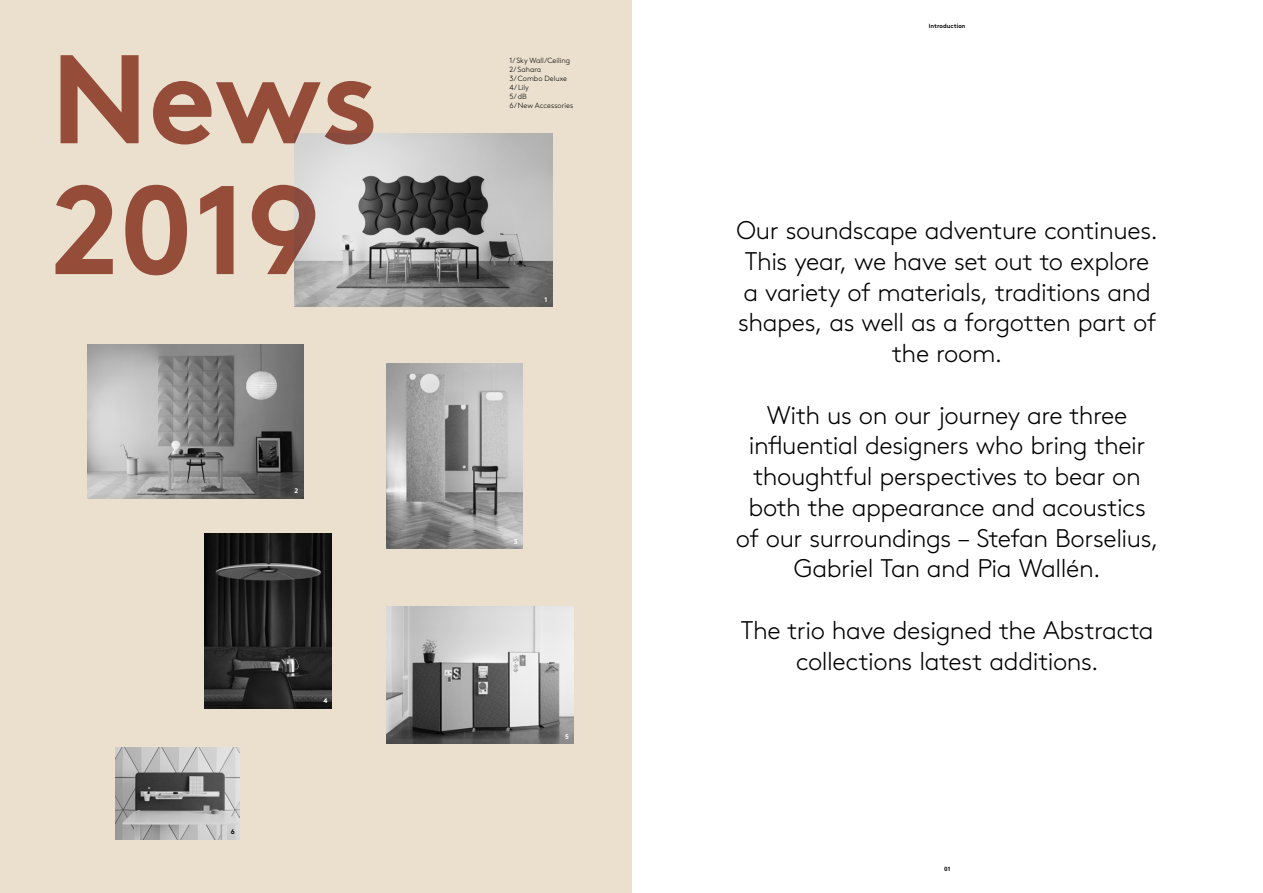
<style>
.page{position:relative;width:1263px;height:893px;background:#fff}
.page>*{position:absolute;margin:0;border:0;box-sizing:border-box;transform-origin:0 0}
.t1{font:700 125.77px/130.8px "Brown Std";letter-spacing:-.005em;color:#a25849}
.t2{font:300 25.5px/30.8px "Brown Std";letter-spacing:-.02em;color:#000;text-align:center}
.t3{font:300 7.5px/9px "Brown Std";color:#000}
.t4{font:700 6.75px "Brown Std";color:#fff}
.t5{font:700 6.75px "Brown Std";color:#000}
.t6{font:700 6px "Brown Std";color:#000}
</style>
<div class="page">
<div style="left:0;top:0;width:631px;height:893px;background:#ebe0ce"></div>
<img style="left:295px;top:134px;width:258px;height:172px">
<img style="left:204px;top:533px;width:128px;height:176px">
<img style="left:88px;top:345px;width:215px;height:153px">
<img style="left:387px;top:363px;width:135px;height:186px">
<img style="left:387px;top:606px;width:186px;height:138px">
<img style="left:116px;top:748px;width:123px;height:92px">
<h1 class="t1" style="left:50px;top:33px;width:330px">News<br>2019</h1>
<p class="t4" style="left:295px;top:487px;width:5px">2</p>
<p class="t5" style="left:231px;top:827px;width:5px">6</p>
<p class="t4" style="left:323px;top:697px;width:6px">4</p>
<p class="t3" style="left:509px;top:56px;width:65px">1/ Sky Wall/Ceiling<br>2/ Sahara<br>3/ Combo Deluxe<br>4/ Lily<br>5/ dB<br>6/ New Accessories</p>
<p class="t4" style="left:544px;top:295px;width:4px">1</p>
<p class="t4" style="left:514px;top:537px;width:5px">3</p>
<p class="t4" style="left:565px;top:732px;width:5px">5</p>
<p class="t6" style="left:929px;top:22px;width:38px">Introduction</p>
<p class="t2" style="left:736px;top:215px;width:423px">Our soundscape adventure continues.<br>This year, we have set out to explore a variety of materials, traditions and shapes, as well as a forgotten part of the room.</p>
<p class="t2" style="left:736px;top:400px;width:424px">With us on our journey are three influential designers who bring their thoughtful perspectives to bear on both the appearance and acoustics of our surroundings – Stefan Borselius, Gabriel Tan and Pia Wallén.</p>
<p class="t2" style="left:741px;top:615px;width:414px">The trio have designed the Abstracta collections latest additions.</p>
<p class="t6" style="left:944px;top:866px;width:8px">01</p>
</div>
